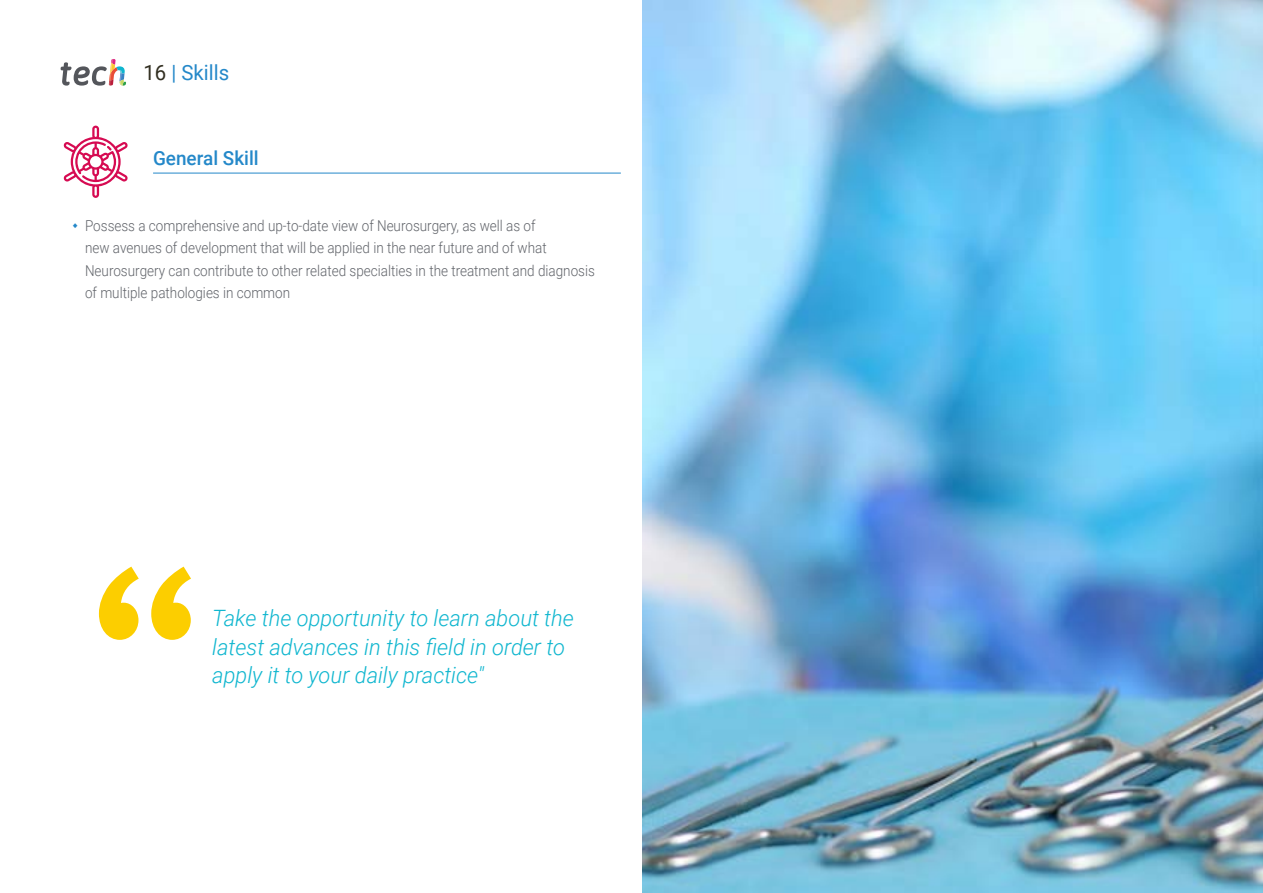
<style>
.page{position:relative;width:1263px;height:893px;background:#fff}
.page>*{position:absolute;margin:0;border:0;box-sizing:border-box;transform-origin:0 0}
.t1{font:italic 300 22.5px/28.5px "Roboto";color:#0fb6cf}
.t2{font:21px "Roboto";color:#2488c9}
.t3{font:500 19.5px "Roboto";color:#2488c9}
.t4{font:300 15px/22.5px "Roboto";color:#61646a;scale:.9 1}
.s1{color:#312e20}
</style>
<div class="page">
<hr style="left:153px;top:173px;width:468px;height:1px;background:#2488c9">
<svg style="left:63px;top:126px;width:65px;height:72px"></svg>
<svg style="left:61px;top:59px;width:65px;height:27px"></svg>
<img style="left:642px;top:0;width:621px;height:893px">
<svg style="left:99px;top:567px;width:92px;height:73px"></svg>
<h2 class="t2" style="left:144px;top:57px;width:87px"><span class="s1">16</span> | Skills</h2>
<h3 class="t3" style="left:153px;top:144px;width:107px">General Skill</h3>
<p class="t4" style="left:85px;top:214px;width:568px">Possess a comprehensive and up-to-date view of Neurosurgery, as well as of<br>new avenues of development that will be applied in the near future and of what Neurosurgery can contribute to other related specialties in the treatment and diagnosis of multiple pathologies in common</p>
<h1 class="t1" style="left:212px;top:603px;width:363px">Take the opportunity to learn about the latest advances in this field in order to apply it to your daily practice"</h1>
</div>
